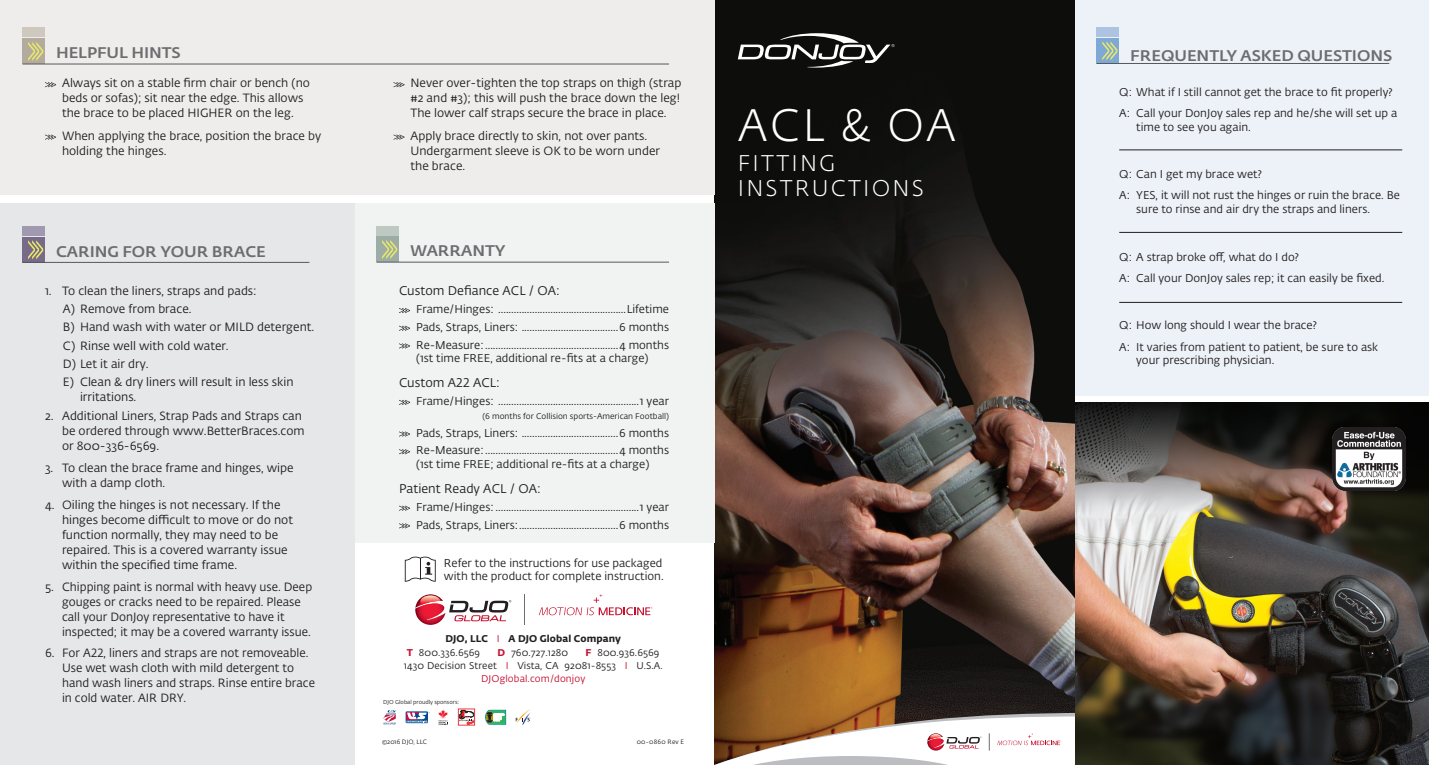
<style>
.page{position:relative;width:1429px;height:765px;background:#fff}
.page>*{position:absolute;margin:0;border:0;box-sizing:border-box;transform-origin:0 0}
.t1{font:300 45px "Fedra Sans Alt Pro";color:#fff}
.t2{font:300 22.5px/25px "Fedra Sans Alt Pro";letter-spacing:.095em;color:#fff}
.t3{font:500 15.25px "Fedra Sans Alt Pro";letter-spacing:-.005em;color:#6c6d70;scale:1.06 1}
.Bullets{font:12.5px "Fedra Sans Alt Pro";color:#231f20}
.Bullets-2{font:11.88px/15px "Fedra Sans Alt Pro";color:#231f20}
.Bullets-3{font:11.25px/13.8px "Fedra Sans Alt Pro";color:#231f20}
.t4{font:9.75px "Fedra Sans Alt Std";letter-spacing:.01em;color:#231f20}
.t5{font:700 9.75px "Fedra Sans Alt Std";letter-spacing:.01em;color:#231f20}
.t6{font:9.75px "Fedra Sans Alt Std";letter-spacing:.01em;color:#c3102f}
.Bullets-4{font:8.12px "Fedra Sans Alt Pro";color:#231f20}
.Date{font:6.25px "Fedra Sans Alt Std";color:#231f20}
.Date-2{font:6.25px "Fedra Sans Alt Pro";letter-spacing:.04em;color:#231f20}
.t7{font:5.62px "Fedra Sans Alt Std";color:#231f20}
.s1{font-weight:400;color:#c3102f}
.s2{font-weight:700;color:#c3102f}
.s3{color:#c3102f}
</style>
<div class="page">
<div style="left:1074px;top:0;width:355px;height:395px;background:#ecf2f8"></div>
<img style="left:1074px;top:402px;width:355px;height:363px">
<img style="left:714px;top:0;width:360px;height:713px">
<div style="left:354px;top:203px;width:360px;height:340px;background:#f0f3f2"></div>
<svg style="left:399px;top:308px;width:11px;height:5px"></svg>
<svg style="left:399px;top:326px;width:11px;height:5px"></svg>
<svg style="left:399px;top:343px;width:11px;height:6px"></svg>
<svg style="left:399px;top:400px;width:11px;height:5px"></svg>
<svg style="left:399px;top:431px;width:11px;height:6px"></svg>
<svg style="left:399px;top:449px;width:11px;height:5px"></svg>
<svg style="left:399px;top:506px;width:11px;height:5px"></svg>
<svg style="left:399px;top:523px;width:11px;height:6px"></svg>
<div style="left:376px;top:237px;width:23px;height:25px;background:#9daca5"></div>
<div style="left:376px;top:226px;width:23px;height:10px;background:#bec9c4"></div>
<hr style="left:376px;top:262px;width:293px;height:1px;background:#57585a">
<svg style="left:382px;top:240px;width:15px;height:19px"></svg>
<div style="left:0;top:203px;width:354px;height:562px;background:#e6e7e9"></div>
<div style="left:1097px;top:38px;width:22px;height:26px;background:#7fa8d2"></div>
<div style="left:0;top:0;width:714px;height:195px;background:#efedeb"></div>
<svg style="left:45px;top:82px;width:11px;height:5px"></svg>
<svg style="left:45px;top:135px;width:11px;height:5px"></svg>
<svg style="left:393px;top:82px;width:11px;height:5px"></svg>
<svg style="left:393px;top:135px;width:11px;height:5px"></svg>
<div style="left:22px;top:39px;width:23px;height:25px;background:#b3ab9e"></div>
<div style="left:22px;top:28px;width:23px;height:9px;background:#cec8bf"></div>
<hr style="left:22px;top:64px;width:647px;height:1px;background:#57585a">
<svg style="left:28px;top:42px;width:15px;height:19px"></svg>
<div style="left:22px;top:237px;width:23px;height:26px;background:#786b88"></div>
<div style="left:22px;top:226px;width:23px;height:10px;background:#a199b0"></div>
<hr style="left:22px;top:262px;width:287px;height:1px;background:#57585a">
<svg style="left:28px;top:240px;width:15px;height:19px"></svg>
<div style="left:1097px;top:27px;width:22px;height:10px;background:#acc4e1"></div>
<hr style="left:1097px;top:63px;width:292px;height:1px;background:#57585a">
<svg style="left:1102px;top:41px;width:15px;height:19px"></svg>
<img style="left:1333px;top:427px;width:72px;height:64px">
<svg style="left:714px;top:713px;width:360px;height:52px"></svg>
<hr style="left:1119px;top:150px;width:283px;height:1px;background:#231f20">
<hr style="left:1119px;top:232px;width:283px;height:1px;background:#231f20">
<hr style="left:1119px;top:302px;width:283px;height:1px;background:#231f20">
<svg style="left:738px;top:33px;width:156px;height:35px"></svg>
<svg style="left:405px;top:557px;width:31px;height:25px"></svg>
<svg style="left:383px;top:710px;width:14px;height:14px"></svg>
<svg style="left:406px;top:711px;width:22px;height:12px"></svg>
<svg style="left:406px;top:712px;width:24px;height:11px"></svg>
<svg style="left:438px;top:709px;width:10px;height:16px"></svg>
<svg style="left:516px;top:709px;width:15px;height:16px"></svg>
<svg style="left:485px;top:710px;width:21px;height:14px"></svg>
<div style="left:458px;top:709px;width:17px;height:16px;border:1px solid #ee3a41"></div>
<svg style="left:459px;top:710px;width:15px;height:15px"></svg>
<hr style="left:525px;top:594px;width:1px;height:31px;background:#6c6d70">
<svg style="left:539px;top:594px;width:113px;height:21px"></svg>
<svg style="left:415px;top:594px;width:96px;height:31px"></svg>
<p class="t3" style="left:56px;top:41px;width:119px">HELPFUL HINTS</p>
<p class="Bullets-2" style="left:62px;top:75px;width:249px">Always sit on a stable firm chair or bench (no beds or sofas); sit near the edge. This allows the brace to be placed HIGHER on the leg.</p>
<p class="Bullets-2" style="left:62px;top:128px;width:261px">When applying the brace, position the brace by holding the hinges.</p>
<p class="t3" style="left:56px;top:240px;width:199px">CARING FOR YOUR BRACE</p>
<p class="Bullets-2" style="left:45px;top:283px;width:213px">1. To clean the liners, straps and pads:</p>
<p class="Bullets-2" style="left:63px;top:301px;width:130px">A) Remove from brace.</p>
<p class="Bullets-2" style="left:63px;top:319px;width:253px">B) Hand wash with water or MILD detergent.</p>
<p class="Bullets-2" style="left:63px;top:338px;width:167px">C) Rinse well with cold water.</p>
<p class="Bullets-2" style="left:63px;top:356px;width:87px">D) Let it air dry.</p>
<p class="Bullets-2" style="left:80px;top:374px;width:215px;text-indent:-17px">E) Clean &amp; dry liners will result in less skin irritations.</p>
<p class="Bullets-2" style="left:62px;top:408px;width:244px;text-indent:-17px">2. Additional Liners, Strap Pads and Straps can be ordered through www.BetterBraces.com or 800-336-6569.</p>
<p class="Bullets-2" style="left:62px;top:460px;width:233px;text-indent:-17px">3. To clean the brace frame and hinges, wipe with a damp cloth.</p>
<p class="Bullets-2" style="left:62px;top:497px;width:233px;text-indent:-17px">4. Oiling the hinges is not necessary. If the hinges become difficult to move or do not function normally, they may need to be repaired. This is a covered warranty issue within the specified time frame.</p>
<p class="Bullets-2" style="left:62px;top:579px;width:252px;text-indent:-17px">5. Chipping paint is normal with heavy use. Deep gouges or cracks need to be repaired. Please call your DonJoy representative to have it inspected; it may be a covered warranty issue.</p>
<p class="Bullets-2" style="left:62px;top:645px;width:254px;text-indent:-17px">6. For A22, liners and straps are not removeable.<br>Use wet wash cloth with mild detergent to hand wash liners and straps. Rinse entire brace in cold water. AIR DRY.</p>
<p class="Bullets-2" style="left:410px;top:75px;width:272px;text-align:justify">Never over-tighten the top straps on thigh (strap #2 and #3); this will push the brace down the leg!<br>The lower calf straps secure the brace in place.</p>
<p class="Bullets-2" style="left:410px;top:128px;width:251px">Apply brace directly to skin, not over pants.<br>Undergarment sleeve is OK to be worn under the brace.</p>
<p class="t3" style="left:410px;top:239px;width:92px">WARRANTY</p>
<p class="Bullets" style="left:399px;top:282px;width:162px">Custom Defiance ACL / OA:</p>
<p class="Bullets-3" style="left:416px;top:302px;width:254px">Frame/Hinges: .................................................Lifetime</p>
<p class="Bullets-3" style="left:416px;top:320px;width:254px">Pads, Straps, Liners: .....................................6 months</p>
<p class="Bullets-3" style="left:416px;top:337px;width:254px">Re-Measure:...................................................4 months (1st time FREE, additional re-fits at a charge)</p>
<p class="Bullets" style="left:399px;top:374px;width:102px">Custom A22 ACL:</p>
<p class="Bullets-3" style="left:416px;top:394px;width:254px">Frame/Hinges: ......................................................1 year</p>
<p class="Bullets-4" style="left:482px;top:410px;width:188px">(6 months for Collision sports-American Football)</p>
<p class="Bullets-3" style="left:416px;top:425px;width:254px">Pads, Straps, Liners: .....................................6 months</p>
<p class="Bullets-3" style="left:416px;top:443px;width:254px">Re-Measure:...................................................4 months (1st time FREE; additional re-fits at a charge)</p>
<p class="Bullets" style="left:399px;top:480px;width:143px">Patient Ready ACL / OA:</p>
<p class="Bullets-3" style="left:416px;top:500px;width:254px">Frame/Hinges: .......................................................1 year</p>
<p class="Bullets-3" style="left:416px;top:517px;width:254px">Pads, Straps, Liners:......................................6 months</p>
<p class="Bullets-3" style="left:444px;top:556px;width:221px">Refer to the instructions for use packaged with the product for complete instruction.</p>
<p class="t5" style="left:445px;top:633px;width:177px">DJO, LLC <span class="s1">I</span> A DJO Global Company</p>
<p class="t4" style="left:407px;top:646px;width:75px"><span class="s2">T</span> 800.336.6569</p>
<p class="t4" style="left:498px;top:646px;width:72px"><span class="s2">D</span> 760.727.1280</p>
<p class="t4" style="left:586px;top:646px;width:75px"><span class="s2">F</span> 800.936.6569</p>
<p class="t4" style="left:404px;top:660px;width:260px">1430 Decision Street <span class="s3">I</span> Vista, CA 92081-8553 <span class="s3">I</span> U.S.A.</p>
<p class="t6" style="left:481px;top:673px;width:106px">DJOglobal.com/donjoy</p>
<p class="t7" style="left:383px;top:698px;width:77px">DJO Global proudly sponsors:</p>
<p class="Date" style="left:382px;top:738px;width:46px">©2016 DJO, LLC</p>
<p class="Date-2" style="left:637px;top:737px;width:49px">00-0860 Rev E</p>
<p class="t1" style="left:738px;top:95px;width:220px">ACL &amp; OA</p>
<p class="t2" style="left:738px;top:150px;width:187px">FITTING<br>INSTRUCTIONS</p>
<p class="t3" style="left:1130px;top:44px;width:249px">FREQUENTLY ASKED QUESTIONS</p>
<p class="Bullets-3" style="left:1119px;top:85px;width:275px">Q: What if I still cannot get the brace to fit properly?</p>
<p class="Bullets-3" style="left:1136px;top:106px;width:263px;text-indent:-17px">A: Call your DonJoy sales rep and he/she will set up a time to see you again.</p>
<p class="Bullets-3" style="left:1119px;top:167px;width:144px">Q: Can I get my brace wet?</p>
<p class="Bullets-3" style="left:1136px;top:188px;width:265px;text-indent:-17px">A: YES, it will not rust the hinges or ruin the brace. Be sure to rinse and air dry the straps and liners.</p>
<p class="Bullets-3" style="left:1119px;top:249px;width:181px">Q: A strap broke off, what do I do?</p>
<p class="Bullets-3" style="left:1119px;top:271px;width:267px">A: Call your DonJoy sales rep; it can easily be fixed.</p>
<p class="Bullets-3" style="left:1119px;top:318px;width:199px">Q: How long should I wear the brace?</p>
<p class="Bullets-3" style="left:1136px;top:339px;width:244px;text-indent:-17px">A: It varies from patient to patient, be sure to ask your prescribing physician.</p>
</div>
